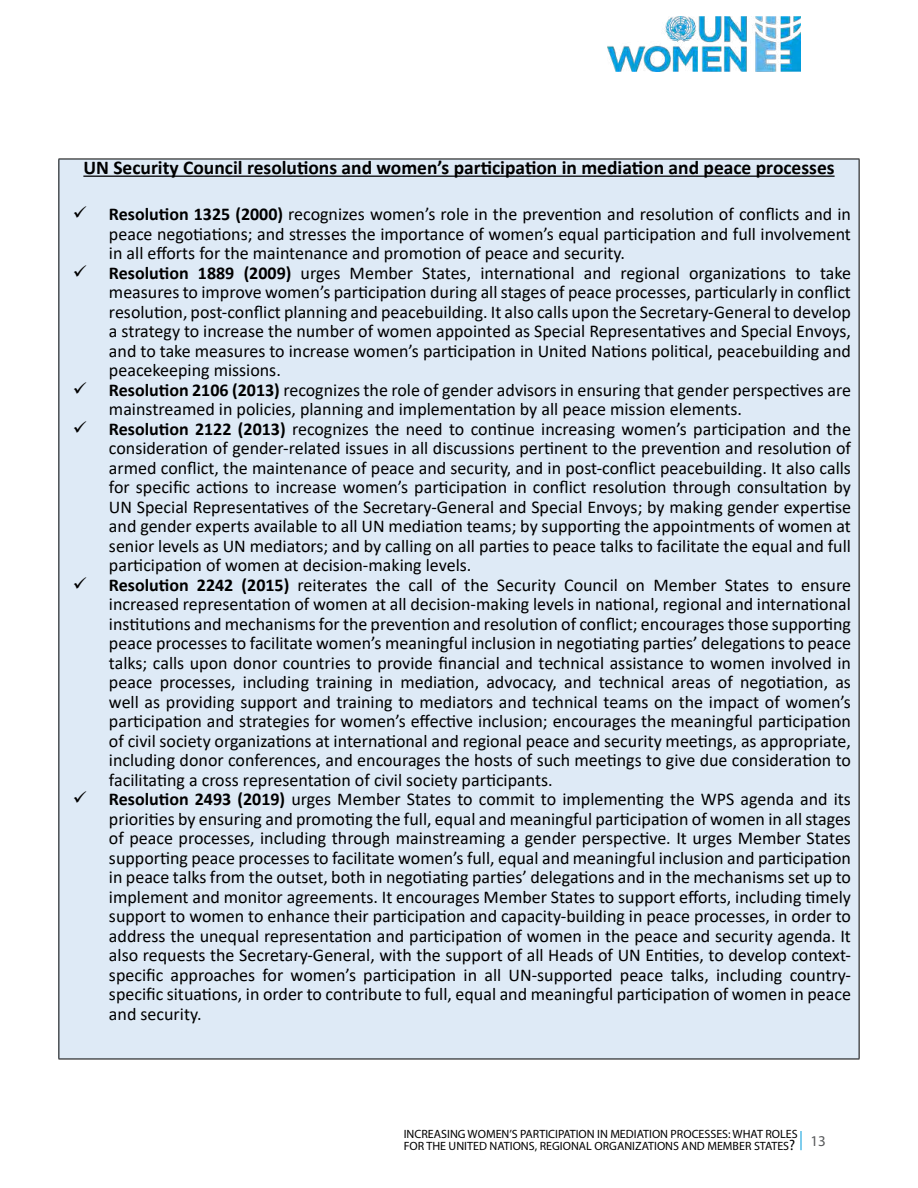
<style>
.page{position:relative;width:918px;height:1188px;background:#fff}
.page>*{position:absolute;margin:0;border:0;box-sizing:border-box;transform-origin:0 0}
.t1{font:700 19.5px "Calibri";color:#000}
.t2{font:18px/19.5px "Calibri";color:#000;text-align:justify}
.t3{font:15px "Myriad Pro";color:#58595b}
.t4{font:12px/12px "Myriad Pro";color:#000}
.s1{font-weight:700}
.s2{font-size:15px}
</style>
<div class="page">
<svg style="left:801px;top:1131px;width:1px;height:19px"></svg>
<div style="left:59px;top:159px;width:800px;height:900px;background:#deeaf6"></div>
<hr style="left:58px;top:159px;width:802px;height:1px;background:#000">
<hr style="left:58px;top:1059px;width:802px;height:1px;background:#000">
<hr style="left:58px;top:159px;width:1px;height:900px;background:#000">
<hr style="left:859px;top:159px;width:1px;height:900px;background:#000">
<hr style="left:83px;top:176px;width:752px;height:1px;background:#000">
<img style="left:607px;top:17px;width:194px;height:55px">
<p class="t1" style="left:83px;top:154px;width:753px">UN Security Council resolutions and women’s participation in mediation and peace processes</p>
<p class="t2" style="left:109px;top:204px;width:744px;text-indent:-36px">✓ <span class="s1">Resolution 1325 (2000)</span> recognizes women’s role in the prevention and resolution of conflicts and in peace negotiations; and stresses the importance of women’s equal participation and full involvement in all efforts for the maintenance and promotion of peace and security.</p>
<p class="t2" style="left:109px;top:263px;width:744px;text-indent:-36px">✓ <span class="s1">Resolution 1889 (2009)</span> urges Member States, international and regional organizations to take measures to improve women’s participation during all stages of peace processes, particularly in conflict resolution, post-conflict planning and peacebuilding. It also calls upon the Secretary-General to develop a strategy to increase the number of women appointed as Special Representatives and Special Envoys, and to take measures to increase women’s participation in United Nations political, peacebuilding and peacekeeping missions.</p>
<p class="t2" style="left:109px;top:380px;width:744px;text-indent:-36px">✓ <span class="s1">Resolution 2106 (2013)</span> recognizes the role of gender advisors in ensuring that gender perspectives are mainstreamed in policies, planning and implementation by all peace mission elements.</p>
<p class="t2" style="left:109px;top:419px;width:744px;text-indent:-36px">✓ <span class="s1">Resolution 2122 (2013)</span> recognizes the need to continue increasing women’s participation and the consideration of gender-related issues in all discussions pertinent to the prevention and resolution of armed conflict, the maintenance of peace and security, and in post-conflict peacebuilding. It also calls for specific actions to increase women’s participation in conflict resolution through consultation by UN Special Representatives of the Secretary-General and Special Envoys; by making gender expertise and gender experts available to all UN mediation teams; by supporting the appointments of women at senior levels as UN mediators; and by calling on all parties to peace talks to facilitate the equal and full participation of women at decision-making levels.</p>
<p class="t2" style="left:109px;top:575px;width:744px;text-indent:-36px">✓ <span class="s1">Resolution 2242 (2015)</span> reiterates the call of the Security Council on Member States to ensure increased representation of women at all decision-making levels in national, regional and international institutions and mechanisms for the prevention and resolution of conflict; encourages those supporting peace processes to facilitate women’s meaningful inclusion in negotiating parties’ delegations to peace talks; calls upon donor countries to provide financial and technical assistance to women involved in peace processes, including training in mediation, advocacy, and technical areas of negotiation, as well as providing support and training to mediators and technical teams on the impact of women’s participation and strategies for women’s effective inclusion; encourages the meaningful participation of civil society organizations at international and regional peace and security meetings, as appropriate, including donor conferences, and encourages the hosts of such meetings to give due consideration to facilitating a cross representation of civil society participants.</p>
<p class="t2" style="left:109px;top:789px;width:744px;text-indent:-36px">✓ <span class="s1">Resolution 2493 (2019)</span> urges Member States to commit to implementing the WPS agenda and its priorities by ensuring and promoting the full, equal and meaningful participation of women in all stages of peace processes, including through mainstreaming a gender perspective. It urges Member States supporting peace processes to facilitate women’s full, equal and meaningful inclusion and participation in peace talks from the outset, both in negotiating parties’ delegations and in the mechanisms set up to implement and monitor agreements. It encourages Member States to support efforts, including timely support to women to enhance their participation and capacity-building in peace processes, in order to address the unequal representation and participation of women in the peace and security agenda. It also requests the Secretary-General, with the support of all Heads of UN Entities, to develop context&shy;specific approaches for women’s participation in all UN-supported peace talks, including country&shy;specific situations, in order to contribute to full, equal and meaningful participation of women in peace and security.</p>
<p class="t4" style="left:404px;top:1128px;width:395px">INCREASING WOMEN’S PARTICIPATION IN MEDIATION PROCESSES: WHAT ROLES<br>FOR THE UNITED NATIONS, REGIONAL ORGANIZATIONS AND MEMBER STATES<span class="s2">?</span></p>
<p class="t3" style="left:810px;top:1132px;width:17px">13</p>
</div>
